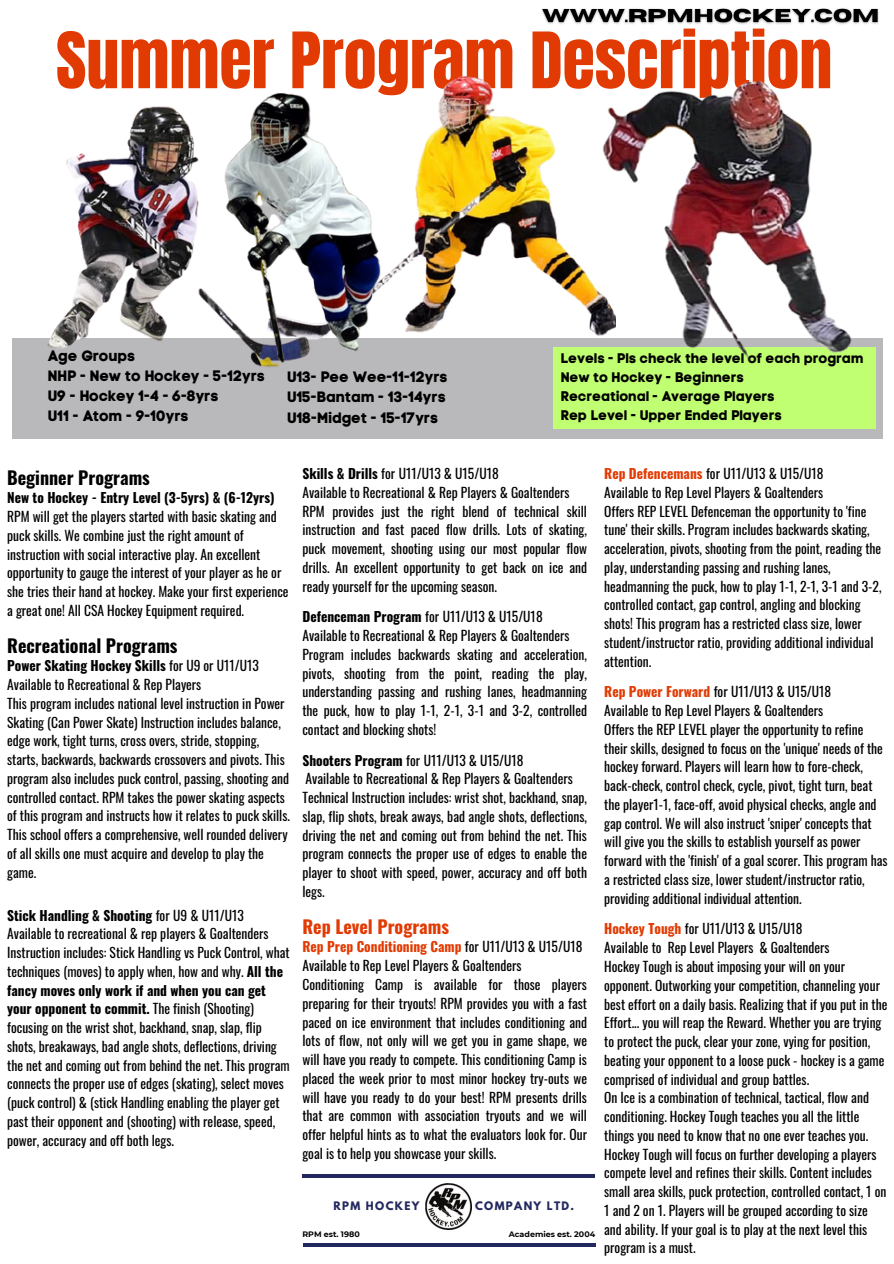
<style>
.page{position:relative;width:894px;height:1264px;background:#fff}
.page>*{position:absolute;margin:0;border:0;box-sizing:border-box;transform-origin:0 0}
.t1{font:66px "Anton";color:#e23a03}
.t2{font:700 18px "Oswald";color:#000}
.t3{font:700 18px "Oswald";color:#e23a03}
.t4{font:15px/20.2px "Code Pro Bold LC";color:#000}
.t5{font:13.95px/18.8px "Code Pro Bold LC";color:#000}
.t6{font:13.5px/18.8px "Oswald";color:#000}
.t7{font:700 13.5px "Oswald";color:#000}
.t8{font:700 13.5px "Oswald";color:#e23a03}
.t9{font:700 10.35px "League Spartan";letter-spacing:.13em;color:#23285f}
.t10{font:700 7.95px "Montserrat";color:#000}
.s1{font-weight:400}
.s2{font-weight:700}
.s3{font-weight:400;color:#000}
.s4{font-weight:700;color:#e23a03}
</style>
<div class="page">
<div style="left:12px;top:338px;width:870px;height:101px;background:#b9b8ba"></div>
<img style="left:435px;top:76px;width:162px;height:259px">
<img style="left:542px;top:8px;width:337px;height:17px">
<div style="left:553px;top:347px;width:323px;height:82px;background:#c1ff72"></div>
<hr style="left:302px;top:1174px;width:292px;height:3px;background:#23285f">
<hr style="left:303px;top:1243px;width:292px;height:3px;background:#23285f">
<img style="left:425px;top:1183px;width:46px;height:46px">
<img style="left:47px;top:107px;width:101px;height:242px">
<img style="left:148px;top:93px;width:287px;height:275px">
<img style="left:597px;top:80px;width:255px;height:283px">
<h1 class="t1" style="left:56px;top:13px;width:777px">Summer Program Description</h1>
<p class="t4" style="left:48px;top:345px;width:218px">Age Groups<br>NHP - New to Hockey - 5-12yrs<br>U9 - Hockey 1-4 - 6-8yrs<br>U11 - Atom - 9-10yrs</p>
<p class="t4" style="left:287px;top:366px;width:162px;text-align:justify">U13- Pee Wee-11-12yrs U15-Bantam - 13-14yrs U18-Midget - 15-17yrs</p>
<p class="t5" style="left:561px;top:349px;width:304px">Levels - Pls check the level of each program<br>New to Hockey - Beginners<br>Recreational - Average Players<br>Rep Level - Upper Ended Players</p>
<p class="t2" style="left:7px;top:463px;width:144px">Beginner Programs</p>
<p class="t7" style="left:7px;top:487px;width:269px">New to Hockey - Entry Level (3-5yrs) &amp; (6-12yrs)</p>
<p class="t6" style="left:7px;top:506px;width:283px">RPM will get the players started with basic skating and puck skills. We combine just the right amount of instruction with social interactive play. An excellent opportunity to gauge the interest of your player as he or she tries their hand at hockey. Make your first experience a great one! All CSA Hockey Equipment required.</p>
<p class="t2" style="left:7px;top:631px;width:172px">Recreational Programs</p>
<p class="t7" style="left:7px;top:655px;width:253px">Power Skating Hockey Skills <span class="s1">for U9 or U11/U13</span></p>
<p class="t6" style="left:7px;top:674px;width:196px">Available to Recreational &amp; Rep Players</p>
<p class="t6" style="left:7px;top:693px;width:284px">This program includes national level instruction in Power Skating (Can Power Skate) Instruction includes balance, edge work, tight turns, cross overs, stride, stopping, starts, backwards, backwards crossovers and pivots. This program also includes puck control, passing, shooting and controlled contact. RPM takes the power skating aspects of this program and instructs how it relates to puck skills.<br>This school offers a comprehensive, well rounded delivery of all skills one must acquire and develop to play the game.</p>
<p class="t7" style="left:7px;top:904px;width:238px">Stick Handling &amp; Shooting <span class="s1">for U9 &amp; U11/U13</span></p>
<p class="t6" style="left:7px;top:923px;width:284px">Available to recreational &amp; rep players &amp; Goaltenders Instruction includes: Stick Handling vs Puck Control, what techniques (moves) to apply when, how and why. <span class="s2">All the fancy moves only work if and when you can get your opponent to commit.</span> The finish (Shooting) focusing on the wrist shot, backhand, snap, slap, flip shots, breakaways, bad angle shots, deflections, driving the net and coming out from behind the net. This program connects the proper use of edges (skating), select moves (puck control) &amp; (stick Handling enabling the player get past their opponent and (shooting) with release, speed, power, accuracy and off both legs.</p>
<p class="t6" style="left:302px;top:463px;width:198px"><span class="s2">Skills &amp; Drills</span> for U11/U13 &amp; U15/U18</p>
<p class="t6" style="left:302px;top:482px;width:268px">Available to Recreational &amp; Rep Players &amp; Goaltenders</p>
<p class="t6" style="left:302px;top:501px;width:286px;text-align:justify">RPM provides just the right blend of technical skill instruction and fast paced flow drills. Lots of skating, puck movement, shooting using our most popular flow drills. An excellent opportunity to get back on ice and ready yourself for the upcoming season.</p>
<p class="t6" style="left:302px;top:607px;width:242px"><span class="s2">Defenceman Program</span> for U11/U13 &amp; U15/U18</p>
<h3 class="t6" style="left:302px;top:625px;width:268px">Available to Recreational &amp; Rep Players &amp; Goaltenders</h3>
<h3 class="t6" style="left:302px;top:644px;width:286px;text-align:justify">Program includes backwards skating and acceleration, pivots, shooting from the point, reading the play, understanding passing and rushing lanes, headmanning the puck, how to play 1-1, 2-1, 3-1 and 3-2, controlled contact and blocking shots!</h3>
<h3 class="t6" style="left:302px;top:750px;width:223px"><span class="s2">Shooters Program</span> for U11/U13 &amp; U15/U18</h3>
<p class="t6" style="left:305px;top:769px;width:268px">Available to Recreational &amp; Rep Players &amp; Goaltenders</p>
<p class="t6" style="left:302px;top:787px;width:286px;text-align:justify">Technical Instruction includes: wrist shot, backhand, snap, slap, flip shots, break aways, bad angle shots, deflections, driving the net and coming out from behind the net. This program connects the proper use of edges to enable the player to shoot with speed, power, accuracy and off both legs.</p>
<p class="t3" style="left:302px;top:912px;width:148px">Rep Level Programs</p>
<p class="t8" style="left:302px;top:936px;width:281px">Rep Prep Conditioning Camp <span class="s3">for U11/U13 &amp; U15/U18</span></p>
<p class="t6" style="left:302px;top:955px;width:220px">Available to Rep Level Players &amp; Goaltenders</p>
<p class="t6" style="left:302px;top:974px;width:286px;text-align:justify">Conditioning Camp is available for those players preparing for their tryouts! RPM provides you with a fast paced on ice environment that includes conditioning and lots of flow, not only will we get you in game shape, we will have you ready to compete. This conditioning Camp is placed the week prior to most minor hockey try-outs we will have you ready to do your best! RPM presents drills that are common with association tryouts and we will offer helpful hints as to what the evaluators look for. Our goal is to help you showcase your skills.</p>
<p class="t9" style="left:333px;top:1200px;width:87px">RPM HOCKEY</p>
<p class="t9" style="left:475px;top:1200px;width:101px">COMPANY LTD.</p>
<p class="t10" style="left:508px;top:1229px;width:88px">Academies est. 2004</p>
<p class="t10" style="left:302px;top:1229px;width:59px">RPM est. 1980</p>
<p class="t6" style="left:604px;top:463px;width:221px"><span class="s4">Rep Defencemans</span> for U11/U13 &amp; U15/U18</p>
<p class="t6" style="left:604px;top:482px;width:264px">Available to Rep Level Players &amp; Goaltenders<br>Offers REP LEVEL Defenceman the opportunity to 'fine</p>
<p class="t6" style="left:604px;top:520px;width:279px">tune' their skills. Program includes backwards skating, acceleration, pivots, shooting from the point, reading the play, understanding passing and rushing lanes, headmanning the puck, how to play 1-1, 2-1, 3-1 and 3-2, controlled contact, gap control, angling and blocking shots! This program has a restricted class size, lower student/instructor ratio, providing additional individual attention.</p>
<p class="t6" style="left:604px;top:682px;width:228px"><span class="s4">Rep Power Forward</span> for U11/U13 &amp; U15/U18</p>
<p class="t6" style="left:604px;top:700px;width:220px">Available to Rep Level Players &amp; Goaltenders</p>
<p class="t6" style="left:604px;top:719px;width:261px">Offers the REP LEVEL player the opportunity to refine</p>
<p class="t6" style="left:604px;top:738px;width:285px">their skills, designed to focus on the 'unique' needs of the hockey forward. Players will learn how to fore-check, back-check, control check, cycle, pivot, tight turn, beat the player1-1, face-off, avoid physical checks, angle and gap control. We will also instruct 'sniper' concepts that will give you the skills to establish yourself as power forward with the 'finish' of a goal scorer. This program has a restricted class size, lower student/instructor ratio, providing additional individual attention.</p>
<p class="t6" style="left:604px;top:919px;width:200px"><span class="s4">Hockey Tough</span> for U11/U13 &amp; U15/U18</p>
<p class="t6" style="left:604px;top:937px;width:59px">Available to</p>
<p class="t6" style="left:604px;top:937px;width:242px;text-indent:64px">Rep Level Players &amp; Goaltenders<br>Hockey Tough is about imposing your will on your</p>
<p class="t6" style="left:604px;top:975px;width:284px">opponent. Outworking your competition, channeling your best effort on a daily basis. Realizing that if you put in the Effort... you will reap the Reward. Whether you are trying to protect the puck, clear your zone, vying for position, beating your opponent to a loose puck - hockey is a game comprised of individual and group battles.<br>On Ice is a combination of technical, tactical, flow and</p>
<p class="t6" style="left:604px;top:1106px;width:274px">conditioning. Hockey Tough teaches you all the little things you need to know that no one ever teaches you.<br>Hockey Tough will focus on further developing a players</p>
<p class="t6" style="left:604px;top:1162px;width:283px">compete level and refines their skills. Content includes small area skills, puck protection, controlled contact, 1 on 1 and 2 on 1. Players will be grouped according to size and ability. If your goal is to play at the next level this program is a must.</p>
</div>
